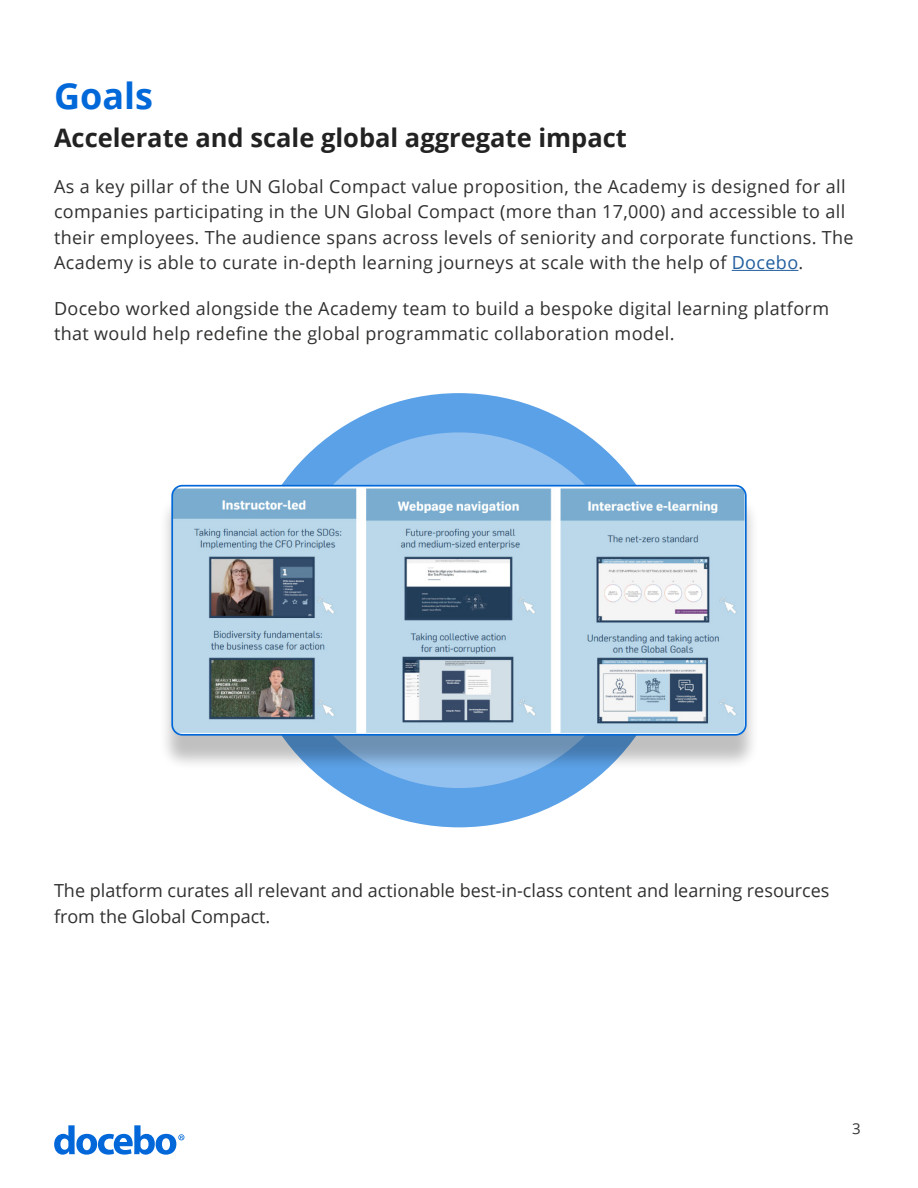
<style>
.page{position:relative;width:918px;height:1188px;background:#fff}
.page>*{position:absolute;margin:0;border:0;box-sizing:border-box;transform-origin:0 0}
.t1{font:700 36px "Open Sans";color:#0068d9}
.t2{font:700 25.5px "Open Sans";color:#222}
.t3{font:18px/25.5px "Open Sans";letter-spacing:.02em;color:#30302f}
.t4{font:18px/25.5px "Open Sans";color:#30302f}
.t5{font:15px "Open Sans";color:#36383a}
.s1{color:#215e9e}
</style>
<div class="page">
<div style="left:242px;top:393px;width:434px;height:434px;background:#5ba1e7;border-radius:50%"></div>
<div style="left:281px;top:432px;width:356px;height:356px;background:#92c1ef;border-radius:50%"></div>
<div style="left:159px;top:495px;width:600px;height:276px;background:#000;opacity:.25"></div>
<img style="left:172px;top:488px;width:574px;height:247px">
<div style="left:171px;top:485px;width:576px;height:251px;border:2px solid #0068d9;border-radius:10px"></div>
<hr style="left:732px;top:270px;width:66px;height:1px;background:#215e9e">
<svg style="left:54px;top:1125px;width:130px;height:30px"></svg>
<h1 class="t1" style="left:54px;top:70px;width:100px">Goals</h1>
<h2 class="t2" style="left:54px;top:120px;width:574px">Accelerate and scale global aggregate impact</h2>
<p class="t3" style="left:54px;top:173px;width:801px">As a key pillar of the UN Global Compact value proposition, the Academy is designed for all companies participating in the UN Global Compact (more than 17,000) and accessible to all their employees. The audience spans across levels of seniority and corporate functions. The Academy is able to curate in-depth learning journeys at scale with the help of <span class="s1">Docebo</span>.</p>
<p class="t3" style="left:54px;top:295px;width:777px">Docebo worked alongside the Academy team to build a bespoke digital learning platform that would help redefine the global programmatic collaboration model.</p>
<p class="t4" style="left:54px;top:878px;width:777px">The platform curates all relevant and actionable best-in-class content and learning resources from the Global Compact.</p>
<p class="t5" style="left:852px;top:1118px;width:10px">3</p>
</div>
